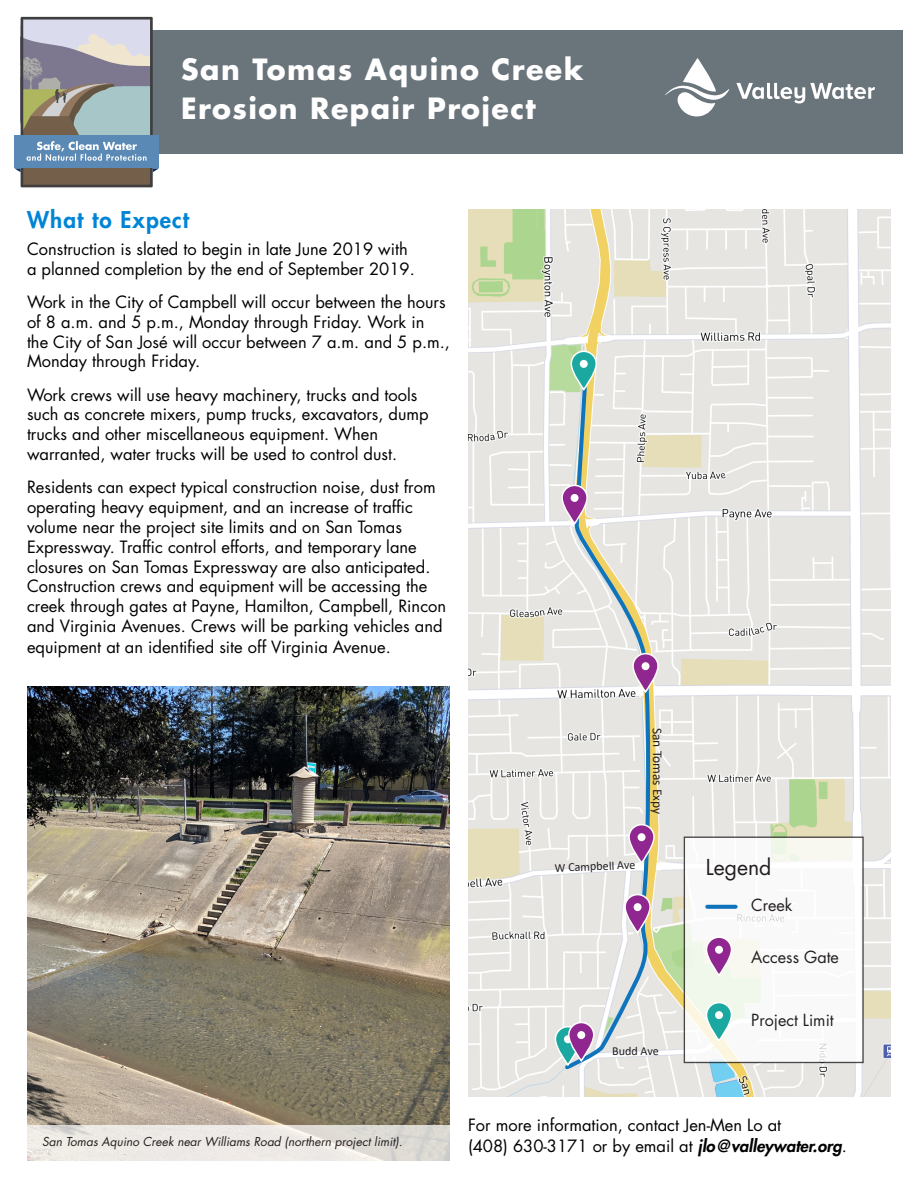
<style>
.page{position:relative;width:918px;height:1188px;background:#fff}
.page>*{position:absolute;margin:0;border:0;box-sizing:border-box;transform-origin:0 0}
.t1{font:700 28.5px "Futura Std";letter-spacing:.05em;color:#fff}
.t2{font:800 22.5px "Futura Std";letter-spacing:.05em;color:#0085d6}
.t3{font:21.3px "Futura Std";color:#231f20}
.t4{font:16.5px/20px "Futura Std";color:#000}
.t5{font:16.2px "Futura Std";color:#231f20}
.t6{font:13.5px "Calibri";letter-spacing:-.005em;color:#231f20}
.t7{font:12.15px "Calibri";color:#231f20}
.G-Caption{font:italic 12px "Futura Std";color:#231f20}
.s1{font-weight:800;font-style:italic}
</style>
<div class="page">
<img style="left:468px;top:210px;width:423px;height:886px">
<svg style="left:563px;top:384px;width:91px;height:687px;background:#dee1dd"></svg>
<svg style="left:561px;top:485px;width:27px;height:40px"></svg>
<svg style="left:563px;top:486px;width:23px;height:36px"></svg>
<svg style="left:632px;top:653px;width:27px;height:40px"></svg>
<svg style="left:634px;top:654px;width:23px;height:36px"></svg>
<svg style="left:628px;top:824px;width:27px;height:40px"></svg>
<svg style="left:630px;top:825px;width:23px;height:36px"></svg>
<svg style="left:624px;top:894px;width:27px;height:40px"></svg>
<svg style="left:626px;top:895px;width:23px;height:36px"></svg>
<svg style="left:570px;top:351px;width:27px;height:40px"></svg>
<svg style="left:572px;top:352px;width:24px;height:36px"></svg>
<svg style="left:555px;top:1026px;width:26px;height:40px"></svg>
<svg style="left:568px;top:1022px;width:27px;height:40px"></svg>
<svg style="left:556px;top:1023px;width:37px;height:40px"></svg>
<div style="left:684px;top:837px;width:179px;height:225px;background:#fff"></div>
<div style="left:684px;top:837px;width:180px;height:226px;border:1px solid #231f20"></div>
<svg style="left:706px;top:936px;width:26px;height:41px"></svg>
<svg style="left:707px;top:938px;width:24px;height:36px"></svg>
<svg style="left:706px;top:1002px;width:26px;height:40px"></svg>
<svg style="left:707px;top:1003px;width:24px;height:36px"></svg>
<svg style="left:707px;top:905px;width:29px;height:4px"></svg>
<img style="left:27px;top:687px;width:423px;height:438px">
<div style="left:149px;top:30px;width:754px;height:123px;background:#6a747b"></div>
<svg style="left:14px;top:17px;width:145px;height:170px;background:#949da4"></svg>
<svg style="left:736px;top:83px;width:139px;height:21px"></svg>
<svg style="left:665px;top:58px;width:64px;height:59px"></svg>
<svg style="left:27px;top:1125px;width:423px;height:36px;background:#e8e5e0"></svg>
<p class="t1" style="left:181px;top:50px;width:404px">San Tomas Aquino Creek</p>
<p class="t1" style="left:181px;top:89px;width:356px">Erosion Repair Project</p>
<p class="t2" style="left:27px;top:206px;width:164px">What to Expect</p>
<p class="t4" style="left:27px;top:239px;width:389px">Construction is slated to begin in late June 2019 with a planned completion by the end of September 2019.</p>
<p class="t4" style="left:27px;top:292px;width:425px">Work in the City of Campbell will occur between the hours of 8 a.m. and 5 p.m., Monday through Friday. Work in<br>the City of San José will occur between 7 a.m. and 5 p.m., Monday through Friday.</p>
<p class="t4" style="left:27px;top:385px;width:403px">Work crews will use heavy machinery, trucks and tools such as concrete mixers, pump trucks, excavators, dump trucks and other miscellaneous equipment. When warranted, water trucks will be used to control dust.</p>
<p class="t4" style="left:27px;top:477px;width:421px">Residents can expect typical construction noise, dust from operating heavy equipment, and an increase of traffic volume near the project site limits and on San Tomas Expressway. Traffic control efforts, and temporary lane closures on San Tomas Expressway are also anticipated.<br>Construction crews and equipment will be accessing the creek through gates at Payne, Hamilton, Campbell, Rincon and Virginia Avenues. Crews will be parking vehicles and equipment at an identified site off Virginia Avenue.</p>
<p class="G-Caption" style="left:42px;top:1134px;width:362px">San Tomas Aquino Creek near Williams Road (northern project limit).</p>
<p class="t6" style="left:667px;top:728px;width:88px;rotate:90deg">San Tomas Expy</p>
<p class="t7" style="left:554px;top:859px;width:82px;rotate:-2deg">W Campbell Ave</p>
<p class="t7" style="left:612px;top:1042px;width:48px">Budd Ave</p>
<p class="t3" style="left:706px;top:854px;width:67px">Legend</p>
<p class="t5" style="left:751px;top:895px;width:43px">Creek</p>
<p class="t5" style="left:751px;top:946px;width:89px">Access Gate</p>
<p class="t5" style="left:751px;top:1010px;width:84px">Project Limit</p>
<p class="t4" style="left:468px;top:1116px;width:315px">For more information, contact Jen-Men Lo at</p>
<p class="t4" style="left:468px;top:1137px;width:380px">(408) 630-3171 or by email at <span class="s1">jlo@valleywater.org</span>.</p>
</div>
